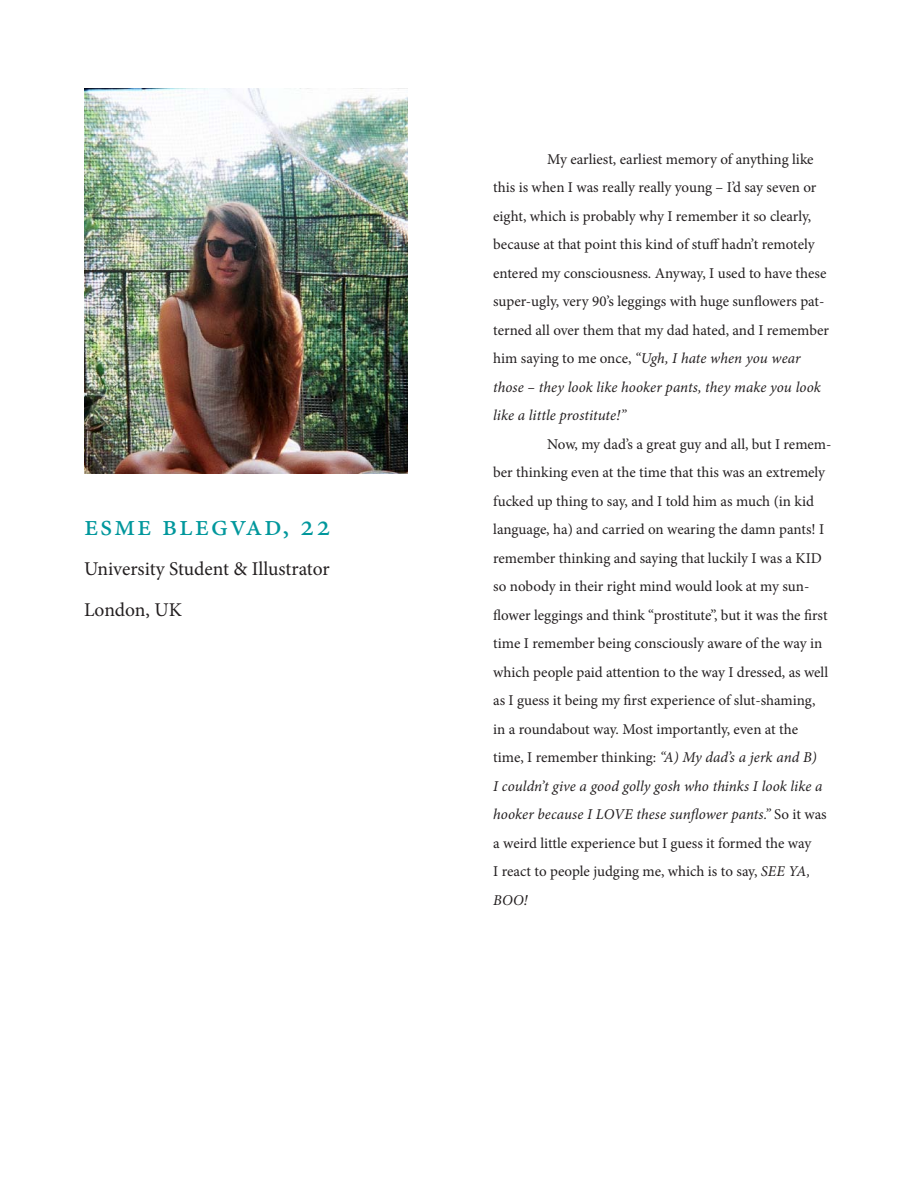
<style>
.page{position:relative;width:918px;height:1188px;background:#fff}
.page>*{position:absolute;margin:0;border:0;box-sizing:border-box;transform-origin:0 0}
.t1{font:30px "Minion Pro";letter-spacing:.06em;color:#00979c}
.t2{font:19.5px/40.5px "Minion Pro";letter-spacing:-.005em;color:#231f20}
.t3{font:15px/28.5px "Minion Pro";color:#231f20}
.s1{font-style:italic}
</style>
<div class="page">
<img style="left:84px;top:88px;width:324px;height:385px">
<h1 class="t1" style="left:84px;top:505px;width:248px">esme blegvad, 22</h1>
<h2 class="t2" style="left:84px;top:549px;width:247px">University Student &amp; Illustrator<br>London, UK</h2>
<p class="t3" style="left:493px;top:145px;width:337px;text-indent:54px">My earliest, earliest memory of anything like this is when I was really really young – I’d say seven or eight, which is probably why I remember it so clearly, because at that point this kind of stuff hadn’t remotely entered my consciousness. Anyway, I used to have these super-ugly, very 90’s leggings with huge sunflowers pat&shy;terned all over them that my dad hated, and I remember him saying to me once, <span class="s1">“Ugh, I hate when you wear those – they look like hooker pants, they make you look like a little prostitute!”</span></p>
<p class="t3" style="left:493px;top:430px;width:340px;text-indent:54px">Now, my dad’s a great guy and all, but I remem&shy;ber thinking even at the time that this was an extremely fucked up thing to say, and I told him as much (in kid language, ha) and carried on wearing the damn pants! I remember thinking and saying that luckily I was a KID so nobody in their right mind would look at my sun&shy;flower leggings and think “prostitute”, but it was the first time I remember being consciously aware of the way in which people paid attention to the way I dressed, as well as I guess it being my first experience of slut-shaming,<br>in a roundabout way. Most importantly, even at the time, I remember thinking: <span class="s1">“A) My dad’s a jerk and B)<br>I couldn’t give a good golly gosh who thinks I look like a hooker because I LOVE these sunflower pants.”</span> So it was a weird little experience but I guess it formed the way<br>I react to people judging me, which is to say, <span class="s1">SEE YA, BOO!</span></p>
</div>
